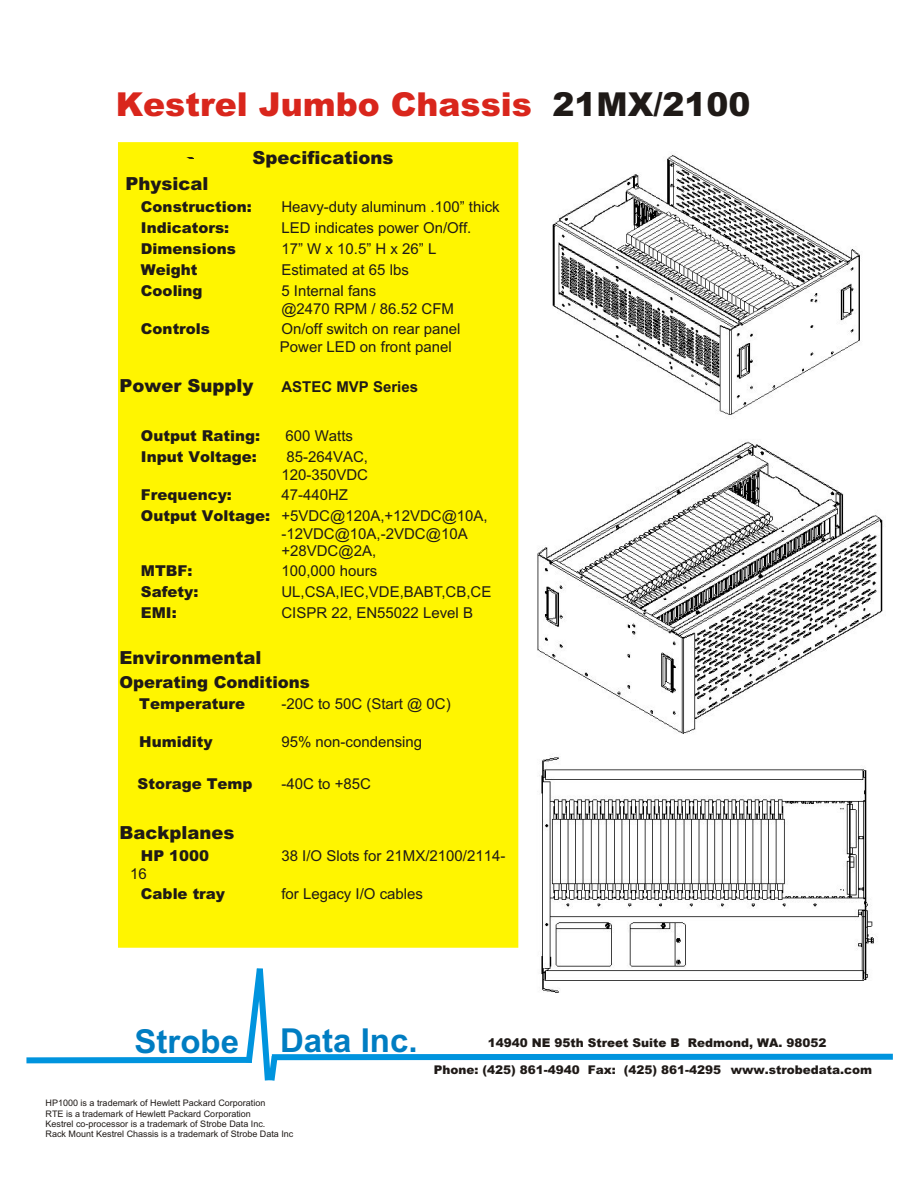
<style>
.page{position:relative;width:918px;height:1188px;background:#fff}
.page>*{position:absolute;margin:0;border:0;box-sizing:border-box;transform-origin:0 0}
.t1{font:900 33px "Arial";color:#d9261c}
.t2{font:700 33px "Arial";color:#007dc2}
.t3{font:900 18px "Arial";color:#1f1a17}
.t4{font:900 16.5px "Arial";color:#1f1a17}
.t5{font:15px/18.1px "Arial";color:#1f1a17}
.t6{font:900 15px "Arial";color:#1f1a17}
.t7{font:700 15px "Arial";color:#1f1a17}
.t8{font:900 12px "Arial";color:#1f1a17}
.t9{font:900 12px "Arial";color:#1f1a17}
.t10{font:9px/10.1px "Arial";color:#1f1a17}
.s1{color:#1f1a17}
.s2{font-weight:900}
.s3{font-style:inherit}
</style>
<div class="page">
<div style="left:118px;top:142px;width:400px;height:806px;background:#fff500"></div>
<svg style="left:188px;top:157px;width:6px;height:2px"></svg>
<svg style="left:26px;top:968px;width:867px;height:113px"></svg>
<img style="left:552px;top:153px;width:308px;height:262px">
<img style="left:537px;top:441px;width:346px;height:293px">
<img style="left:532px;top:756px;width:352px;height:256px">
<h1 class="t1" style="left:116px;top:93px;width:636px">Kestrel Jumbo Chassis <span class="s1">21MX/2100</span></h1>
<p class="t3" style="left:252px;top:151px;width:143px">Specifications</p>
<p class="t3" style="left:125px;top:177px;width:84px">Physical</p>
<p class="t6" style="left:141px;top:201px;width:112px">Construction:</p>
<p class="t5" style="left:281px;top:199px;width:220px">Heavy-duty aluminum .100” thick</p>
<p class="t6" style="left:141px;top:222px;width:90px">Indicators:</p>
<p class="t5" style="left:281px;top:220px;width:192px">LED indicates power On/Off.</p>
<p class="t6" style="left:141px;top:243px;width:97px">Dimensions</p>
<p class="t5" style="left:281px;top:241px;width:156px">17” W x 10.5” H x 26” L</p>
<p class="t6" style="left:141px;top:264px;width:58px">Weight</p>
<p class="t5" style="left:281px;top:262px;width:129px">Estimated at 65 lbs</p>
<p class="t6" style="left:141px;top:285px;width:63px">Cooling</p>
<p class="t5" style="left:281px;top:283px;width:174px">5 Internal fans<br>@2470 RPM / 86.52 CFM</p>
<p class="t6" style="left:141px;top:323px;width:71px">Controls</p>
<p class="t5" style="left:280px;top:321px;width:182px">On/off switch on rear panel<br>Power LED on front panel</p>
<p class="t3" style="left:119px;top:379px;width:136px">Power Supply</p>
<p class="t7" style="left:281px;top:381px;width:138px">ASTEC MVP Series</p>
<p class="t6" style="left:141px;top:430px;width:121px">Output Rating:</p>
<p class="t5" style="left:286px;top:428px;width:69px">600 Watts</p>
<p class="t6" style="left:141px;top:451px;width:117px">Input Voltage:</p>
<p class="t5" style="left:281px;top:449px;width:88px;text-align:center">85-264VAC,<br>120-350VDC</p>
<p class="t6" style="left:141px;top:489px;width:92px">Frequency:</p>
<p class="t5" style="left:141px;top:486px;width:348px;line-height:21.1px;text-align:center">47-440HZ<br><span class="s2">Output Voltage:</span> +5VDC@120A,+12VDC@10A,</p>
<p class="t5" style="left:281px;top:527px;width:188px;line-height:16.8px">-12VDC@10A,-2VDC@10A +28VDC@2A,</p>
<p class="t6" style="left:141px;top:565px;width:53px">MTBF:</p>
<p class="t5" style="left:281px;top:563px;width:97px">100,000 hours</p>
<p class="t6" style="left:141px;top:586px;width:59px">Safety:</p>
<p class="t5" style="left:281px;top:584px;width:212px">UL,CSA,IEC,VDE,BABT,CB,CE</p>
<p class="t6" style="left:141px;top:607px;width:37px">EMI:</p>
<p class="t5" style="left:281px;top:605px;width:193px">CISPR 22, EN55022 Level B</p>
<p class="t3" style="left:119px;top:651px;width:144px">Environmental</p>
<p class="t4" style="left:119px;top:676px;width:192px">Operating Conditions</p>
<p class="t6" style="left:139px;top:698px;width:107px">Temperature</p>
<p class="t5" style="left:281px;top:696px;width:171px">-20C to 50C (Start @ 0C)</p>
<p class="t6" style="left:139px;top:736px;width:75px">Humidity</p>
<p class="t5" style="left:281px;top:734px;width:142px">95% non-condensing</p>
<p class="t6" style="left:138px;top:779px;width:117px">Storage Temp</p>
<p class="t5" style="left:281px;top:776px;width:91px">-40C to +85C</p>
<p class="t3" style="left:119px;top:826px;width:117px">Backplanes</p>
<p class="t6" style="left:141px;top:851px;width:70px">HP 1000</p>
<p class="t5" style="left:281px;top:848px;width:226px">38 I/O Slots for 21MX/2100/2114-</p>
<p class="t5" style="left:130px;top:867px;width:18px">16</p>
<p class="t6" style="left:141px;top:888px;width:86px">Cable tray</p>
<p class="t5" style="left:281px;top:886px;width:143px">for Legacy I/O cables</p>
<h1 class="t2" style="left:135px;top:1028px;width:284px">Strobe Data Inc.</h1>
<p class="t10" style="left:46px;top:1099px;width:249px">HP1000 is a trademark of Hewlett Packard Corporation<br>RTE is a trademark of Hewlett Packard Corporation<br>Kestrel co-processor is a trademark of Strobe Data Inc.<br>Rack Mount Kestrel Chassis is a trademark of Strobe Data Inc</p>
<p class="t9" style="left:488px;top:1034px;width:340px">14940 NE 95th Street Suite B <span class="s3">Redmond, WA. 98052</span></p>
<p class="t8" style="left:434px;top:1065px;width:440px">Phone: (425) 861-4940 Fax: (425) 861-4295 www.strobedata.com</p>
</div>
